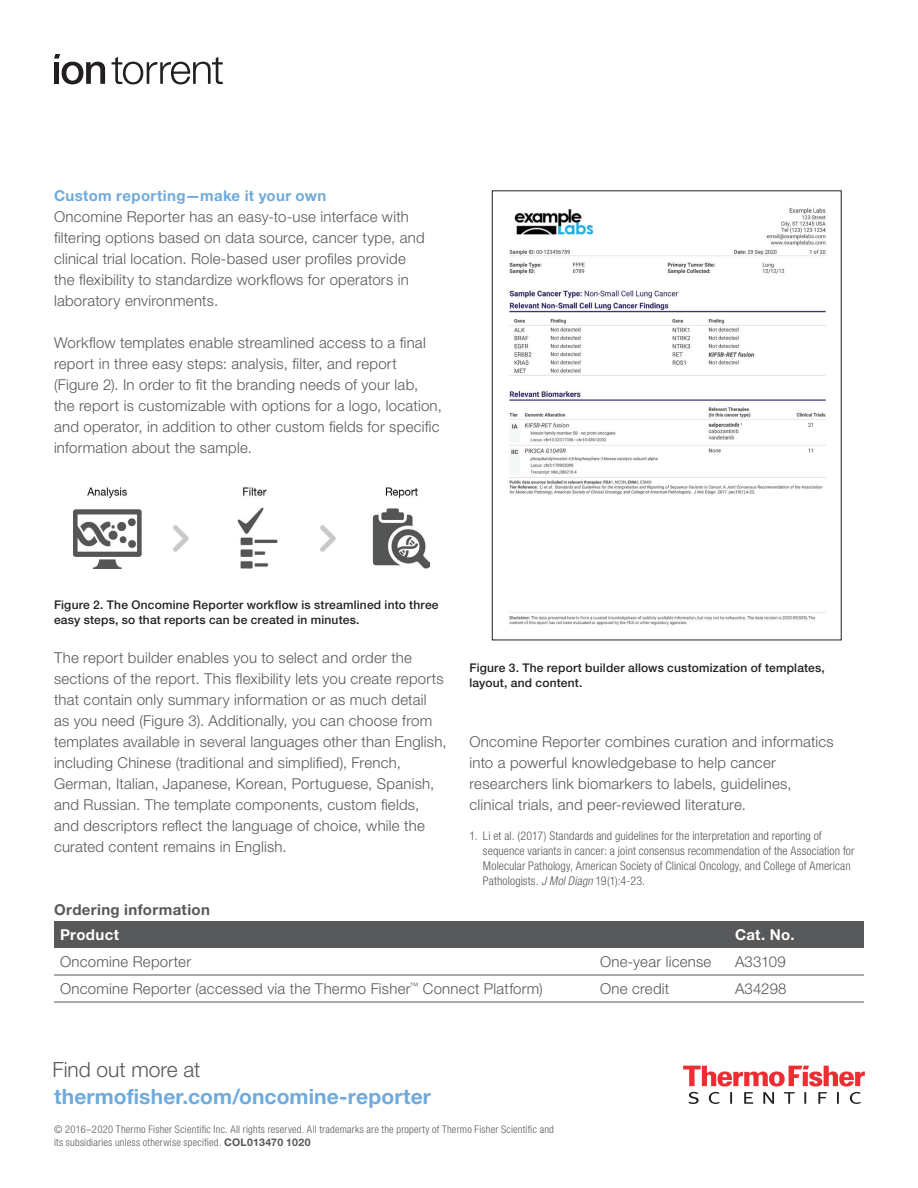
<style>
.page{position:relative;width:918px;height:1188px;background:#fff}
.page>*{position:absolute;margin:0;border:0;box-sizing:border-box;transform-origin:0 0}
.t1{font:700 21px "Helvetica Neue LTW1 G";letter-spacing:.005em;color:#6faadc}
.t2{font:300 21px "Helvetica Neue LTW1 G";letter-spacing:-.005em;color:#57585a}
.t3{font:300 15px/21px "Helvetica Neue LTW1 G";letter-spacing:.015em;color:#57585a}
.t4{font:700 15px "Helvetica Neue LTW1 G";letter-spacing:.025em;color:#6faadc}
.t5{font:700 15px "Helvetica Neue LTW1 G";letter-spacing:.025em;color:#57585a}
.t6{font:700 15px "Helvetica Neue LTW1 G";letter-spacing:.025em;color:#fff}
.t7{font:300 condensed 12px/15px "Helvetica Neue LTW1 G";letter-spacing:.01em;color:#57585a}
.t8{font:500 12px/15.8px "Helvetica Neue LTW1 G";letter-spacing:.02em;color:#231f20}
.t9{font:300 condensed 10.5px/13.5px "Helvetica Neue LTW1 G";letter-spacing:.025em;color:#57585a}
.s1{font-style:italic}
.s2{font-weight:700;font-stretch:normal}
</style>
<div class="page">
<svg style="left:683px;top:1066px;width:182px;height:38px"></svg>
<img style="left:509px;top:208px;width:317px;height:418px">
<img style="left:73px;top:487px;width:356px;height:81px">
<div style="left:54px;top:921px;width:810px;height:27px;background:#57585a"></div>
<svg style="left:54px;top:974px;width:810px;height:28px"></svg>
<hr style="left:54px;top:975px;width:540px;height:1px;background:#57585a">
<hr style="left:594px;top:975px;width:135px;height:1px;background:#57585a">
<hr style="left:729px;top:975px;width:135px;height:1px;background:#57585a">
<hr style="left:54px;top:1002px;width:540px;height:1px;background:#57585a">
<hr style="left:594px;top:1002px;width:135px;height:1px;background:#57585a">
<hr style="left:729px;top:1002px;width:135px;height:1px;background:#57585a">
<svg style="left:112px;top:57px;width:111px;height:27px"></svg>
<svg style="left:54px;top:54px;width:51px;height:30px"></svg>
<p class="t4" style="left:54px;top:186px;width:274px">Custom reporting—make it your own</p>
<p class="t3" style="left:54px;top:206px;width:372px">Oncomine Reporter has an easy-to-use interface with filtering options based on data source, cancer type, and clinical trial location. Role-based user profiles provide the flexibility to standardize workflows for operators in laboratory environments.</p>
<p class="t3" style="left:54px;top:332px;width:389px">Workflow templates enable streamlined access to a final report in three easy steps: analysis, filter, and report (Figure 2). In order to fit the branding needs of your lab, the report is customizable with options for a logo, location, and operator, in addition to other custom fields for specific information about the sample.</p>
<p class="t8" style="left:54px;top:596px;width:386px">Figure 2. The Oncomine Reporter workflow is streamlined into three easy steps, so that reports can be created in minutes.</p>
<p class="t3" style="left:54px;top:647px;width:394px">The report builder enables you to select and order the sections of the report. This flexibility lets you create reports that contain only summary information or as much detail<br>as you need (Figure 3). Additionally, you can choose from templates available in several languages other than English, including Chinese (traditional and simplified), French, German, Italian, Japanese, Korean, Portuguese, Spanish, and Russian. The template components, custom fields, and descriptors reflect the language of choice, while the curated content remains in English.</p>
<p class="t8" style="left:469px;top:659px;width:357px">Figure 3. The report builder allows customization of templates, layout, and content.</p>
<p class="t3" style="left:469px;top:731px;width:366px">Oncomine Reporter combines curation and informatics into a powerful knowledgebase to help cancer researchers link biomarkers to labels, guidelines, clinical trials, and peer-reviewed literature.</p>
<p class="t7" style="left:483px;top:828px;width:373px;text-indent:-14px">1. Li et al. (2017) Standards and guidelines for the interpretation and reporting of sequence variants in cancer: a joint consensus recommendation of the Association for Molecular Pathology, American Society of Clinical Oncology, and College of American Pathologists. <span class="s1">J Mol Diagn</span> 19(1):4-23.</p>
<p class="t5" style="left:54px;top:900px;width:158px">Ordering information</p>
<p class="t6" style="left:60px;top:925px;width:61px">Product</p>
<p class="t6" style="left:735px;top:925px;width:61px">Cat. No.</p>
<p class="t3" style="left:60px;top:951px;width:133px">Oncomine Reporter</p>
<p class="t3" style="left:600px;top:951px;width:113px">One-year license</p>
<p class="t3" style="left:735px;top:951px;width:52px">A33109</p>
<p class="t3" style="left:60px;top:978px;width:484px">Oncomine Reporter (accessed via the Thermo Fisher<sup>™</sup> Connect Platform)</p>
<p class="t3" style="left:600px;top:978px;width:71px">One credit</p>
<p class="t3" style="left:735px;top:978px;width:53px">A34298</p>
<h1 class="t2" style="left:52px;top:1057px;width:150px">Find out more at</h1>
<h1 class="t1" style="left:54px;top:1084px;width:379px">thermofisher.com/oncomine-reporter</h1>
<p class="t9" style="left:54px;top:1122px;width:501px">© 2016–2020 Thermo Fisher Scientific Inc. All rights reserved. All trademarks are the property of Thermo Fisher Scientific and its subsidiaries unless otherwise specified. <span class="s2">COL013470 1020</span></p>
</div>
